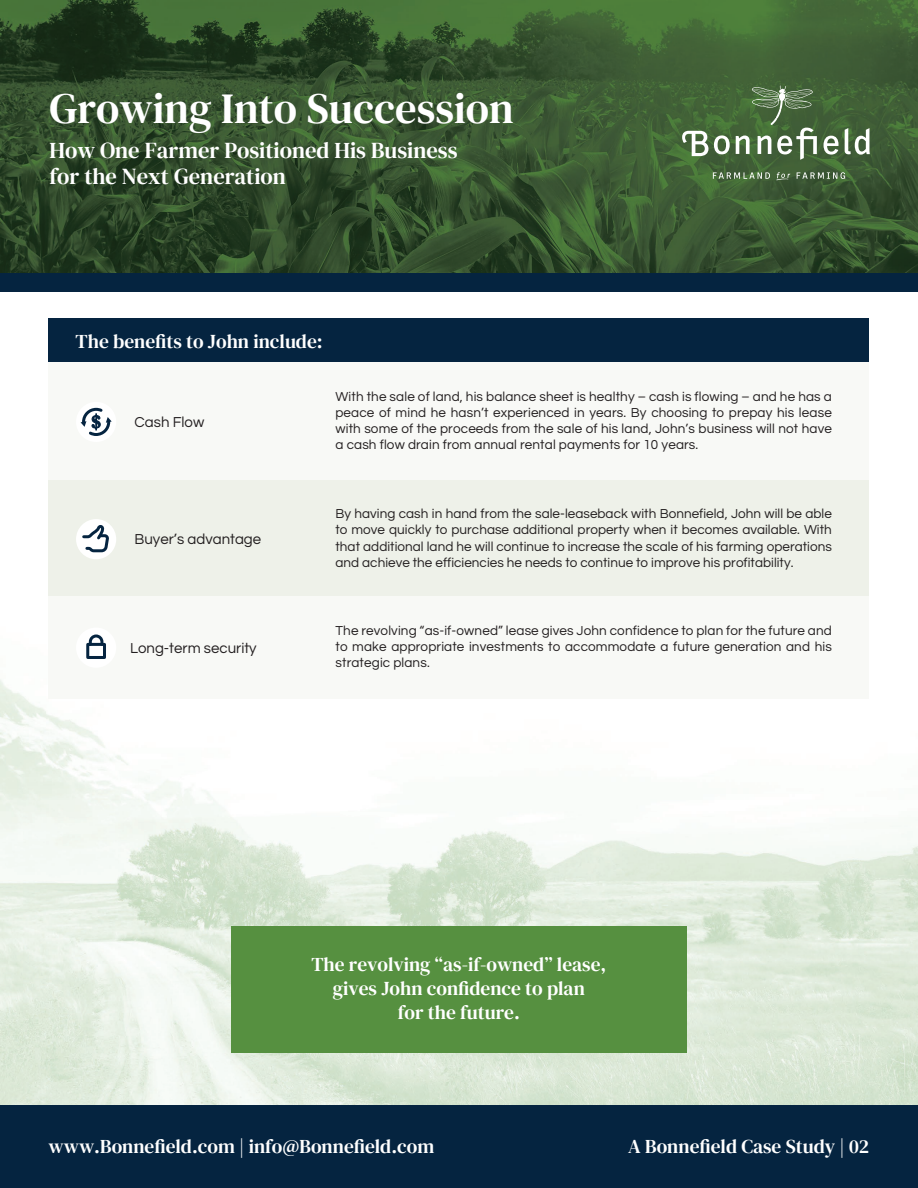
<style>
.page{position:relative;width:918px;height:1188px;background:#fff}
.page>*{position:absolute;margin:0;border:0;box-sizing:border-box;transform-origin:0 0}
.t1{font:42.9px "DM Serif Text";color:#fff}
.t2{font:22.65px/26.4px "DM Serif Text";color:#fff}
.t3{font:19.5px/24px "DM Serif Text";color:#fff;text-align:center}
.t4{font:15px "Questrial";color:#231f20}
.t5{font:13.5px/16.2px "Questrial";letter-spacing:.01em;color:#231f20;text-align:justify}
</style>
<div class="page">
<img style="left:0;top:679px;width:918px;height:427px">
<div style="left:48px;top:362px;width:821px;height:118px;background:#f8f9f6"></div>
<div style="left:48px;top:480px;width:821px;height:116px;background:#eef1e9"></div>
<div style="left:48px;top:596px;width:821px;height:103px;background:#f8f9f6"></div>
<div style="left:48px;top:318px;width:821px;height:44px;background:#052440"></div>
<div style="left:0;top:1106px;width:918px;height:82px;background:#052440"></div>
<img style="left:0;top:0;width:918px;height:273px">
<div style="left:0;top:273px;width:918px;height:19px;background:#052440"></div>
<svg style="left:682px;top:86px;width:188px;height:74px;background:#5c7952"></svg>
<svg style="left:713px;top:172px;width:132px;height:8px"></svg>
<div style="left:76px;top:402px;width:40px;height:40px;background:#fff;border-radius:50%"></div>
<svg style="left:81px;top:407px;width:31px;height:29px"></svg>
<div style="left:76px;top:628px;width:40px;height:40px;background:#fff;border-radius:50%"></div>
<div style="left:86px;top:643px;width:20px;height:16px;border:3px solid #052440"></div>
<svg style="left:87px;top:634px;width:18px;height:13px"></svg>
<div style="left:76px;top:519px;width:40px;height:40px;background:#fff;border-radius:50%"></div>
<svg style="left:81px;top:523px;width:28px;height:30px"></svg>
<div style="left:231px;top:926px;width:455px;height:126px;background:#569040"></div>
<h1 class="t1" style="left:49px;top:83px;width:466px">Growing Into Succession</h1>
<h2 class="t2" style="left:49px;top:137px;width:410px">How One Farmer Positioned His Business for the Next Generation</h2>
<h3 class="t3" style="left:76px;top:330px;width:249px">The benefits to John include:</h3>
<p class="t4" style="left:135px;top:414px;width:71px">Cash Flow</p>
<p class="t5" style="left:336px;top:388px;width:498px">With the sale of land, his balance sheet is healthy – cash is flowing – and he has a peace of mind he hasn’t experienced in years. By choosing to prepay his lease with some of the proceeds from the sale of his land, John’s business will not have a cash flow drain from annual rental payments for 10 years.</p>
<p class="t4" style="left:135px;top:532px;width:128px">Buyer’s advantage</p>
<p class="t4" style="left:130px;top:640px;width:128px">Long-term security</p>
<p class="t5" style="left:336px;top:506px;width:498px">By having cash in hand from the sale-leaseback with Bonnefield, John will be able to move quickly to purchase additional property when it becomes available. With that additional land he will continue to increase the scale of his farming operations and achieve the efficiencies he needs to continue to improve his profitability.</p>
<p class="t5" style="left:336px;top:623px;width:498px">The revolving “as-if-owned” lease gives John confidence to plan for the future and to make appropriate investments to accommodate a future generation and his strategic plans.</p>
<h3 class="t3" style="left:311px;top:953px;width:297px">The revolving “as-if-owned” lease, gives John confidence to plan<br>for the future.</h3>
<h3 class="t3" style="left:49px;top:1135px;width:387px">www.Bonnefield.com | info@Bonnefield.com</h3>
<h3 class="t3" style="left:628px;top:1135px;width:242px">A Bonnefield Case Study | 02</h3>
</div>
